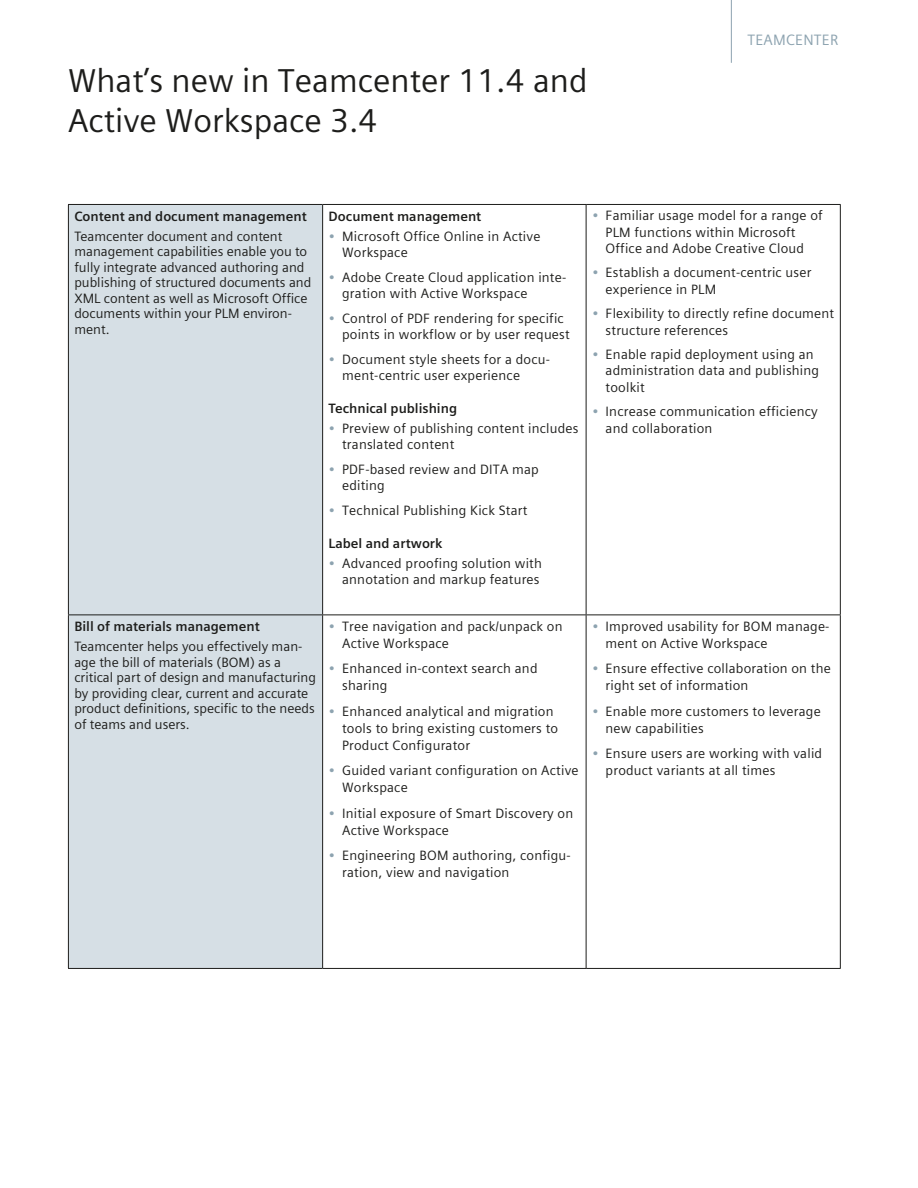
<style>
.page{position:relative;width:918px;height:1188px;background:#fff}
.page>*{position:absolute;margin:0;border:0;box-sizing:border-box;transform-origin:0 0}
.t1{font:33px/39.6px "Siemens Sans Global";color:#1d1d1b}
.t2{font:15px "Siemens Sans Global";letter-spacing:.015em;color:#8da3b0}
.t3{font:13.5px/16.2px "Siemens Sans Global";letter-spacing:.015em;color:#1d1d1b}
.t4{font:13.5px/15.5px "Siemens Sans";color:#1d1d1b}
.t5{font:700 13.5px "Siemens Sans";color:#1d1d1b}
.s1{color:#8da3b0}
</style>
<div class="page">
<hr style="left:731px;top:0;width:1px;height:63px;background:#8da3b0">
<div style="left:69px;top:205px;width:253px;height:763px;background:#d6dfe5"></div>
<hr style="left:68px;top:205px;width:1px;height:410px;background:#1d1d1b">
<hr style="left:322px;top:205px;width:1px;height:410px;background:#1d1d1b">
<hr style="left:586px;top:205px;width:1px;height:410px;background:#1d1d1b">
<hr style="left:840px;top:205px;width:1px;height:410px;background:#1d1d1b">
<hr style="left:68px;top:615px;width:255px;height:1px;background:#1d1d1b">
<hr style="left:68px;top:615px;width:1px;height:353px;background:#1d1d1b">
<hr style="left:323px;top:615px;width:263px;height:1px;background:#1d1d1b">
<hr style="left:322px;top:615px;width:1px;height:353px;background:#1d1d1b">
<hr style="left:586px;top:615px;width:255px;height:1px;background:#1d1d1b">
<hr style="left:586px;top:615px;width:1px;height:353px;background:#1d1d1b">
<hr style="left:840px;top:615px;width:1px;height:353px;background:#1d1d1b">
<hr style="left:68px;top:204px;width:255px;height:1px;background:#1d1d1b">
<hr style="left:323px;top:204px;width:263px;height:1px;background:#1d1d1b">
<hr style="left:586px;top:204px;width:255px;height:1px;background:#1d1d1b">
<hr style="left:68px;top:968px;width:255px;height:1px;background:#1d1d1b">
<hr style="left:323px;top:968px;width:263px;height:1px;background:#1d1d1b">
<hr style="left:586px;top:968px;width:255px;height:1px;background:#1d1d1b">
<h1 class="t1" style="left:68px;top:61px;width:521px">What’s new in Teamcenter 11.4 and<br>Active Workspace 3.4</h1>
<p class="t2" style="left:748px;top:29px;width:92px">TEAMCENTER</p>
<p class="t5" style="left:74px;top:209px;width:234px">Content and document management</p>
<p class="t4" style="left:74px;top:228px;width:238px">Teamcenter document and content management capabilities enable you to fully integrate advanced authoring and publishing of structured documents and XML content as well as Microsoft Office documents within your PLM environ&shy;ment.</p>
<p class="t5" style="left:74px;top:619px;width:187px">Bill of materials management</p>
<p class="t4" style="left:74px;top:639px;width:243px">Teamcenter helps you effectively man&shy;age the bill of materials (BOM) as a critical part of design and manufacturing by providing clear, current and accurate product definitions, specific to the needs of teams and users.</p>
<p class="t5" style="left:329px;top:208px;width:154px">Document management</p>
<p class="t3" style="left:342px;top:229px;width:200px;text-indent:-14px"><span class="s1">•</span> Microsoft Office Online in Active<br>Workspace</p>
<p class="t3" style="left:342px;top:270px;width:226px;text-indent:-14px"><span class="s1">•</span> Adobe Create Cloud application inte&shy;gration with Active Workspace</p>
<p class="t3" style="left:342px;top:310px;width:229px;text-indent:-14px"><span class="s1">•</span> Control of PDF rendering for specific points in workflow or by user request</p>
<p class="t3" style="left:342px;top:351px;width:209px;text-indent:-14px"><span class="s1">•</span> Document style sheets for a docu&shy;ment-centric user experience</p>
<p class="t5" style="left:329px;top:400px;width:130px">Technical publishing</p>
<p class="t3" style="left:342px;top:421px;width:238px;text-indent:-14px"><span class="s1">•</span> Preview of publishing content includes translated content</p>
<p class="t3" style="left:342px;top:461px;width:198px;text-indent:-14px"><span class="s1">•</span> PDF-based review and DITA map editing</p>
<p class="t3" style="left:329px;top:502px;width:200px"><span class="s1">•</span> Technical Publishing Kick Start</p>
<p class="t5" style="left:329px;top:535px;width:115px">Label and artwork</p>
<p class="t3" style="left:329px;top:555px;width:215px;text-align:right"><span class="s1">•</span> Advanced proofing solution with annotation and markup features</p>
<p class="t3" style="left:342px;top:618px;width:222px;line-height:17px;text-indent:-14px"><span class="s1">•</span> Tree navigation and pack/unpack on<br>Active Workspace</p>
<p class="t3" style="left:342px;top:660px;width:197px;line-height:17px;text-indent:-14px"><span class="s1">•</span> Enhanced in-context search and sharing</p>
<p class="t3" style="left:342px;top:703px;width:218px;line-height:17px;text-indent:-14px"><span class="s1">•</span> Enhanced analytical and migration tools to bring existing customers to<br>Product Configurator</p>
<p class="t3" style="left:342px;top:762px;width:238px;line-height:17px;text-indent:-14px"><span class="s1">•</span> Guided variant configuration on Active<br>Workspace</p>
<p class="t3" style="left:342px;top:805px;width:233px;line-height:17px;text-indent:-14px"><span class="s1">•</span> Initial exposure of Smart Discovery on<br>Active Workspace</p>
<p class="t3" style="left:342px;top:847px;width:230px;line-height:17px;text-indent:-14px"><span class="s1">•</span> Engineering BOM authoring, configu&shy;ration, view and navigation</p>
<p class="t3" style="left:606px;top:208px;width:219px;text-indent:-14px"><span class="s1">•</span> Familiar usage model for a range of<br>PLM functions within Microsoft<br>Office and Adobe Creative Cloud</p>
<p class="t3" style="left:606px;top:265px;width:207px;text-indent:-14px"><span class="s1">•</span> Establish a document-centric user experience in PLM</p>
<p class="t3" style="left:606px;top:306px;width:230px;text-indent:-14px"><span class="s1">•</span> Flexibility to directly refine document structure references</p>
<p class="t3" style="left:606px;top:347px;width:215px;text-indent:-14px"><span class="s1">•</span> Enable rapid deployment using an administration data and publishing toolkit</p>
<p class="t3" style="left:606px;top:404px;width:214px;text-indent:-14px"><span class="s1">•</span> Increase communication efficiency and collaboration</p>
<p class="t3" style="left:606px;top:618px;width:225px;line-height:17px;text-indent:-14px"><span class="s1">•</span> Improved usability for BOM manage&shy;ment on Active Workspace</p>
<p class="t3" style="left:606px;top:660px;width:227px;line-height:17px;text-indent:-14px"><span class="s1">•</span> Ensure effective collaboration on the right set of information</p>
<p class="t3" style="left:606px;top:703px;width:217px;line-height:17px;text-indent:-14px"><span class="s1">•</span> Enable more customers to leverage new capabilities</p>
<p class="t3" style="left:606px;top:745px;width:218px;line-height:17px;text-indent:-14px"><span class="s1">•</span> Ensure users are working with valid product variants at all times</p>
</div>
